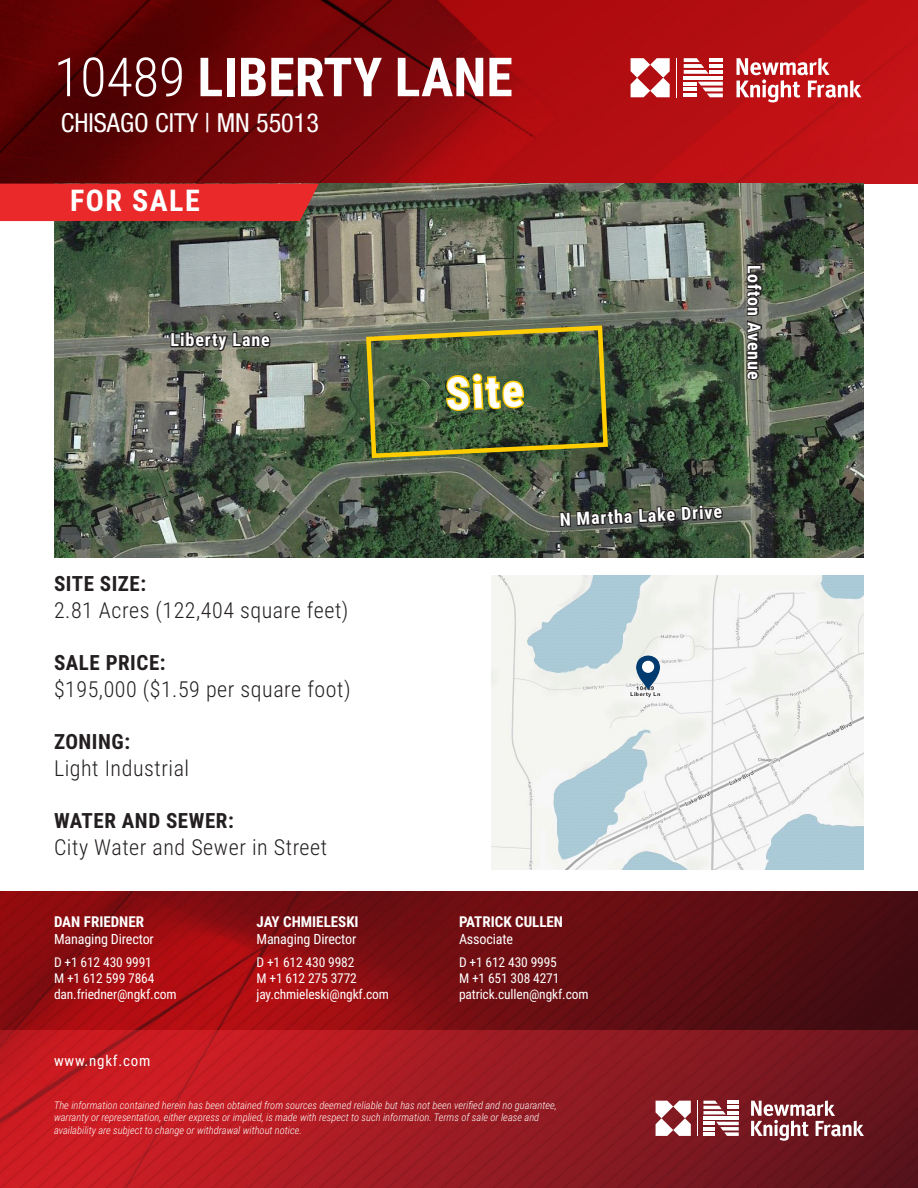
<style>
.page{position:relative;width:918px;height:1188px;background:#fff}
.page>*{position:absolute;margin:0;border:0;box-sizing:border-box;transform-origin:0 0}
.Header_1{font:700 54px "Roboto Condensed";color:#fff}
.t1{font:700 45px "Roboto Condensed";color:#fff}
.Header_2{font:700 30px "Roboto Condensed";letter-spacing:.05em;color:#fff}
.Header_1-2{font:condensed 26.25px "Helvetica Neue LT Std";color:#fff}
.Header_3{font:300 22.05px "Roboto Condensed";letter-spacing:.025em;color:#231f20}
.Header_3-2{font:700 21px "Roboto Condensed";letter-spacing:.025em;color:#231f20}
.Body_Bullets{font:700 18px "Roboto Condensed";letter-spacing:.05em;color:#fff}
.t2{font:700 15px "Roboto Condensed";color:#fff}
.Header_2-2{font:15px "Roboto Condensed";letter-spacing:.05em;color:#fff}
.t3{font:14.1px "Roboto Condensed";letter-spacing:-.01em;color:#fff}
.t4{font:13.5px "Roboto Condensed";letter-spacing:-.01em;color:#fff}
.Footnotes_Source{font:italic 300 10.5px/12.6px "Roboto Condensed";color:#fff}
.s1{font-weight:300}
</style>
<div class="page">
<img style="left:0;top:0;width:918px;height:184px">
<svg style="left:631px;top:58px;width:39px;height:39px"></svg>
<hr style="left:684px;top:76px;width:39px;height:4px;background:#fff">
<svg style="left:684px;top:82px;width:39px;height:15px"></svg>
<hr style="left:710px;top:70px;width:13px;height:4px;background:#fff">
<hr style="left:710px;top:64px;width:13px;height:4px;background:#fff">
<hr style="left:710px;top:58px;width:13px;height:4px;background:#fff">
<svg style="left:684px;top:58px;width:25px;height:16px"></svg>
<hr style="left:676px;top:58px;width:1px;height:39px;background:#fff">
<svg style="left:737px;top:58px;width:124px;height:45px"></svg>
<img style="left:54px;top:183px;width:810px;height:374px">
<svg style="left:169px;top:330px;width:103px;height:34px;background:#575a4f"></svg>
<svg style="left:364px;top:323px;width:360px;height:253px;background:#576648"></svg>
<svg style="left:740px;top:263px;width:24px;height:119px;background:#505249"></svg>
<div style="left:0;top:184px;width:319px;height:37px;background:#e9292a"></div>
<img style="left:491px;top:576px;width:373px;height:293px">
<svg style="left:636px;top:655px;width:24px;height:34px"></svg>
<div style="left:642px;top:661px;width:12px;height:12px;background:#fff;border-radius:50%"></div>
<img style="left:0;top:1030px;width:918px;height:158px">
<svg style="left:0;top:891px;width:918px;height:139px;background:#750d11"></svg>
<svg style="left:656px;top:1101px;width:35px;height:35px"></svg>
<hr style="left:697px;top:1101px;width:1px;height:35px;background:#fff">
<svg style="left:751px;top:1101px;width:113px;height:40px"></svg>
<svg style="left:703px;top:1101px;width:36px;height:14px"></svg>
<svg style="left:703px;top:1122px;width:36px;height:14px"></svg>
<hr style="left:703px;top:1116px;width:36px;height:4px;background:#fff">
<p class="Header_1" style="left:54px;top:39px;width:460px"><span class="s1">10489</span> LIBERTY LANE</p>
<p class="Header_1-2" style="left:61px;top:108px;width:260px">CHISAGO CITY | MN 55013</p>
<p class="Header_2" style="left:70px;top:179px;width:131px">FOR SALE</p>
<p class="Body_Bullets" style="left:171px;top:327px;width:101px">Liberty Lane</p>
<p class="t1" style="left:444px;top:362px;width:79px;rotate:-3deg">Site</p>
<p class="Body_Bullets" style="left:767px;top:265px;width:116px;rotate:90deg">Lofton Avenue</p>
<p class="Header_3-2" style="left:54px;top:569px;width:94px">SITE SIZE:</p>
<p class="Header_3" style="left:54px;top:594px;width:296px">2.81 Acres (122,404 square feet)</p>
<p class="Header_3-2" style="left:54px;top:648px;width:113px">SALE PRICE:</p>
<p class="Header_3" style="left:54px;top:673px;width:298px">$195,000 ($1.59 per square foot)</p>
<p class="Header_3-2" style="left:54px;top:727px;width:78px">ZONING:</p>
<p class="Header_3" style="left:54px;top:752px;width:137px">Light Industrial</p>
<p class="Header_3-2" style="left:54px;top:806px;width:181px">WATER AND SEWER:</p>
<p class="Header_3" style="left:54px;top:831px;width:275px">City Water and Sewer in Street</p>
<p class="t2" style="left:54px;top:911px;width:92px">DAN FRIEDNER</p>
<p class="t3" style="left:54px;top:929px;width:101px">Managing Director</p>
<p class="t4" style="left:54px;top:953px;width:99px">D +1 612 430 9991</p>
<p class="t4" style="left:54px;top:969px;width:102px">M +1 612 599 7864</p>
<p class="t4" style="left:54px;top:985px;width:124px">dan.friedner@ngkf.com</p>
<p class="t2" style="left:256px;top:911px;width:104px">JAY CHMIELESKI</p>
<p class="t3" style="left:256px;top:929px;width:101px">Managing Director</p>
<p class="t4" style="left:256px;top:953px;width:99px">D +1 612 430 9982</p>
<p class="t4" style="left:256px;top:969px;width:102px">M +1 612 275 3772</p>
<p class="t4" style="left:256px;top:985px;width:134px">jay.chmieleski@ngkf.com</p>
<p class="Body_Bullets" style="left:559px;top:507px;width:164px;rotate:-3deg">N Martha Lake Drive</p>
<p class="t2" style="left:459px;top:911px;width:106px">PATRICK CULLEN</p>
<p class="t3" style="left:459px;top:929px;width:56px">Associate</p>
<p class="t4" style="left:459px;top:953px;width:99px">D +1 612 430 9995</p>
<p class="t4" style="left:459px;top:969px;width:102px">M +1 651 308 4271</p>
<p class="t4" style="left:459px;top:985px;width:131px">patrick.cullen@ngkf.com</p>
<p class="Header_2-2" style="left:54px;top:1051px;width:98px">www.ngkf.com</p>
<p class="Footnotes_Source" style="left:54px;top:1098px;width:504px">The information contained herein has been obtained from sources deemed reliable but has not been verified and no guarantee, warranty or representation, either express or implied, is made with respect to such information. Terms of sale or lease and availability are subject to change or withdrawal without notice.</p>
</div>
